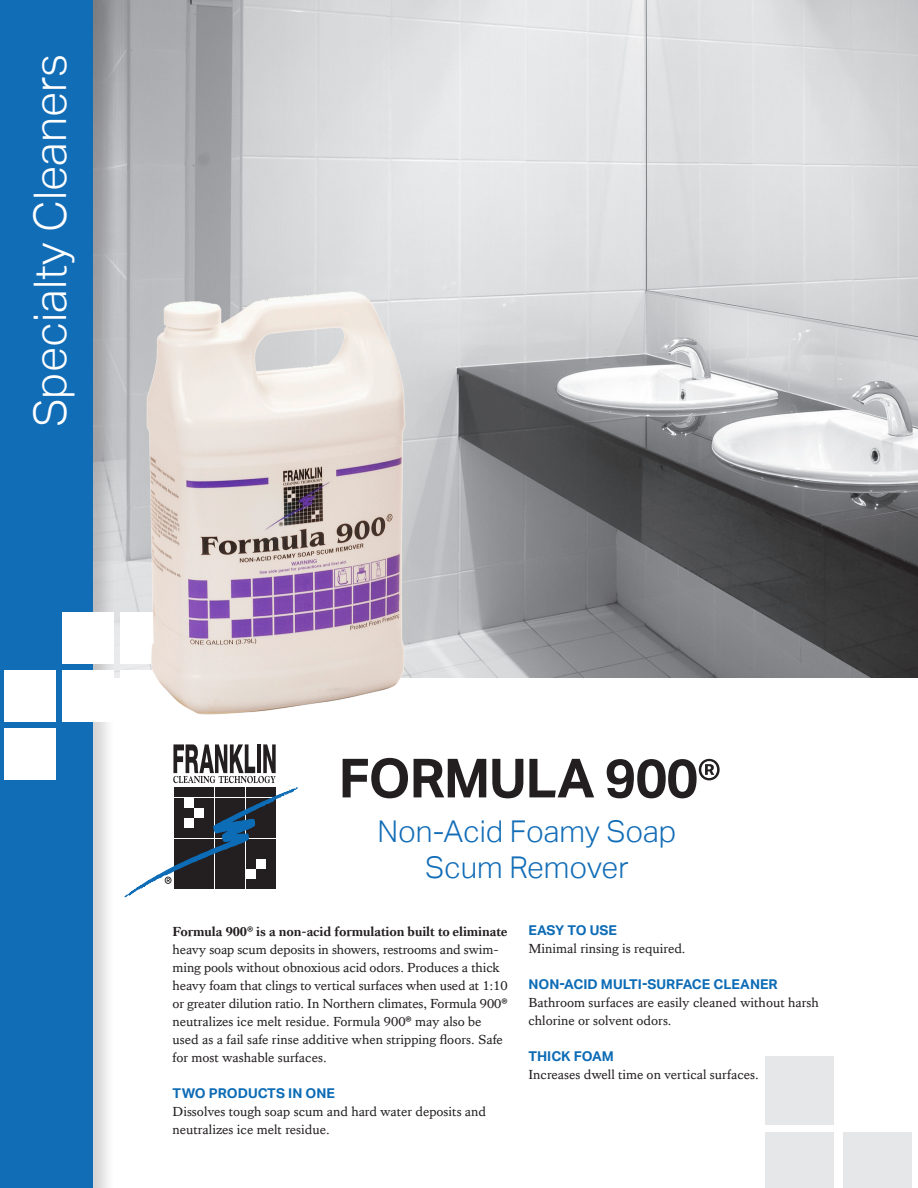
<style>
.page{position:relative;width:918px;height:1188px;background:#fff}
.page>*{position:absolute;margin:0;border:0;box-sizing:border-box;transform-origin:0 0}
.t1{font:700 54px "Aktiv Grotesk";letter-spacing:-.02em;color:#231f20}
.t2{font:300 45px "Aktiv Grotesk";color:#fff}
.t3{font:300 30px/36px "Aktiv Grotesk";color:#126db7;text-align:center}
.t4{font:13.5px/18px "Kings Caslon";color:#231f20}
.t5{font:700 13.5px "Aktiv Grotesk";color:#0d6cb6}
.s1{font-family:"Source Sans Pro";font-weight:600}
.s2{font-weight:700}
</style>
<div class="page">
<img style="left:116px;top:0;width:802px;height:677px">
<div style="left:0;top:0;width:116px;height:1188px;background:#231f20;opacity:.19"></div>
<div style="left:0;top:0;width:93px;height:1188px;background:#126db7"></div>
<div style="left:766px;top:1056px;width:68px;height:69px;background:#e6e7e9"></div>
<div style="left:766px;top:1133px;width:68px;height:55px;background:#e6e7e9"></div>
<div style="left:843px;top:1133px;width:68px;height:55px;background:#e6e7e9"></div>
<div style="left:62px;top:612px;width:52px;height:52px;background:#fff"></div>
<div style="left:120px;top:612px;width:52px;height:52px;background:#fff"></div>
<div style="left:4px;top:670px;width:52px;height:52px;background:#fff"></div>
<div style="left:62px;top:670px;width:52px;height:52px;background:#fff"></div>
<div style="left:120px;top:670px;width:52px;height:52px;background:#fff"></div>
<div style="left:4px;top:728px;width:52px;height:52px;background:#fff"></div>
<svg style="left:125px;top:744px;width:172px;height:153px"></svg>
<img style="left:127px;top:283px;width:292px;height:432px">
<p class="t2" style="left:24px;top:427px;width:375px;rotate:-90deg">Specialty Cleaners</p>
<p class="t1" style="left:339px;top:747px;width:384px">FORMULA 900<span class="s1">®</span></p>
<p class="t3" style="left:377px;top:814px;width:300px">Non-Acid Foamy Soap<br>Scum Remover</p>
<p class="t4" style="left:173px;top:922px;width:337px"><span class="s2">Formula 900</span><span class="s1">®</span> <span class="s2">is a non-acid formulation built to eliminate </span>heavy soap scum deposits in showers, restrooms and swim&shy;ming pools without obnoxious acid odors. Produces a thick heavy foam that clings to vertical surfaces when used at 1:10 or greater dilution ratio. In Northern climates, Formula 900<span class="s1">® </span>neutralizes ice melt residue. Formula 900<span class="s1">®</span> may also be used as a fail safe rinse additive when stripping floors. Safe for most washable surfaces.</p>
<p class="t5" style="left:173px;top:1085px;width:164px">TWO PRODUCTS IN ONE</p>
<p class="t4" style="left:173px;top:1102px;width:315px">Dissolves tough soap scum and hard water deposits and neutralizes ice melt residue.</p>
<p class="t5" style="left:528px;top:923px;width:90px">EASY TO USE</p>
<p class="t4" style="left:528px;top:940px;width:159px">Minimal rinsing is required.</p>
<p class="t5" style="left:528px;top:977px;width:251px">NON-ACID MULTI-SURFACE CLEANER</p>
<p class="t4" style="left:528px;top:994px;width:292px">Bathroom surfaces are easily cleaned without harsh chlorine or solvent odors.</p>
<p class="t5" style="left:528px;top:1049px;width:87px">THICK FOAM</p>
<p class="t4" style="left:528px;top:1066px;width:232px">Increases dwell time on vertical surfaces.</p>
</div>
